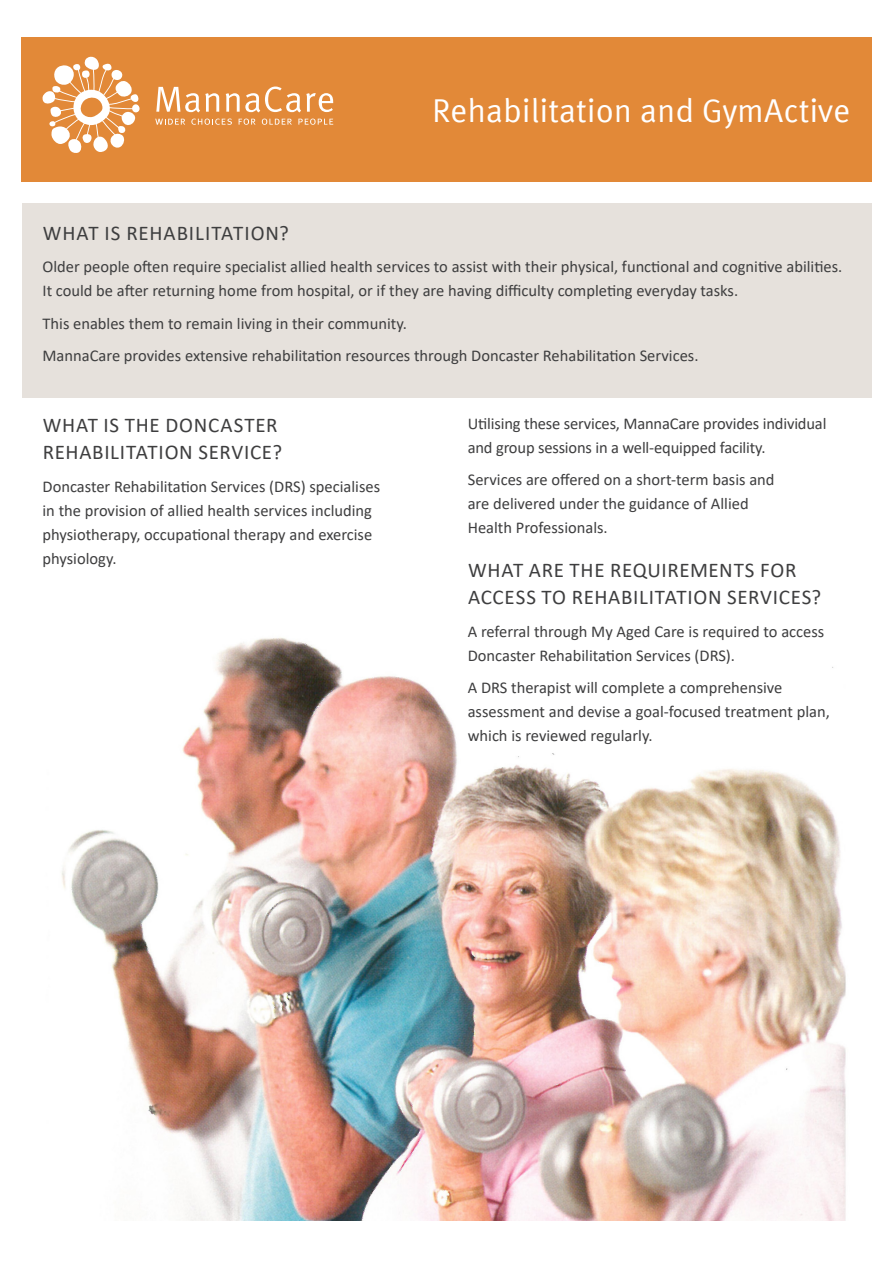
<style>
.page{position:relative;width:893px;height:1263px;background:#fff}
.page>*{position:absolute;margin:0;border:0;box-sizing:border-box;transform-origin:0 0}
.t1{font:33px "Meta Pro";color:#fff}
.t2{font:21px/27px "Calibri";letter-spacing:.035em;color:#3e3e3f}
.t3{font:16.5px/24px "Calibri";color:#3e3e3f}
</style>
<div class="page">
<img style="left:61px;top:637px;width:785px;height:583px">
<div style="left:22px;top:203px;width:850px;height:195px;background:#e6e1dc"></div>
<div style="left:21px;top:37px;width:851px;height:144px;background:#e28938"></div>
<svg style="left:155px;top:119px;width:30px;height:6px"></svg>
<svg style="left:191px;top:119px;width:41px;height:6px"></svg>
<svg style="left:239px;top:119px;width:17px;height:6px"></svg>
<svg style="left:262px;top:119px;width:30px;height:6px"></svg>
<svg style="left:298px;top:119px;width:35px;height:6px"></svg>
<svg style="left:43px;top:57px;width:95px;height:96px"></svg>
<svg style="left:156px;top:87px;width:63px;height:25px"></svg>
<svg style="left:226px;top:87px;width:107px;height:25px"></svg>
<p class="t1" style="left:432px;top:85px;width:420px">Rehabilitation and GymActive</p>
<p class="t2" style="left:43px;top:219px;width:247px">WHAT IS REHABILITATION?</p>
<p class="t3" style="left:43px;top:254px;width:801px">Older people often require specialist allied health services to assist with their physical, functional and cognitive abilities.<br>It could be after returning home from hospital, or if they are having difficulty completing everyday tasks.</p>
<p class="t3" style="left:43px;top:311px;width:366px">This enables them to remain living in their community.</p>
<p class="t3" style="left:43px;top:343px;width:657px">MannaCare provides extensive rehabilitation resources through Doncaster Rehabilitation Services.</p>
<p class="t2" style="left:43px;top:411px;width:241px">WHAT IS THE DONCASTER<br>REHABILITATION SERVICE?</p>
<p class="t3" style="left:43px;top:474px;width:339px">Doncaster Rehabilitation Services (DRS) specialises in the provision of allied health services including physiotherapy, occupational therapy and exercise physiology.</p>
<p class="t3" style="left:468px;top:411px;width:360px">Utilising these services, MannaCare provides individual and group sessions in a well-equipped facility.</p>
<p class="t3" style="left:468px;top:467px;width:308px">Services are offered on a short-term basis and are delivered under the guidance of Allied<br>Health Professionals.</p>
<p class="t2" style="left:468px;top:556px;width:355px">WHAT ARE THE REQUIREMENTS FOR<br>ACCESS TO REHABILITATION SERVICES?</p>
<p class="t3" style="left:468px;top:619px;width:358px">A referral through My Aged Care is required to access<br>Doncaster Rehabilitation Services (DRS).</p>
<p class="t3" style="left:468px;top:675px;width:364px">A DRS therapist will complete a comprehensive assessment and devise a goal-focused treatment plan, which is reviewed regularly.</p>
</div>
